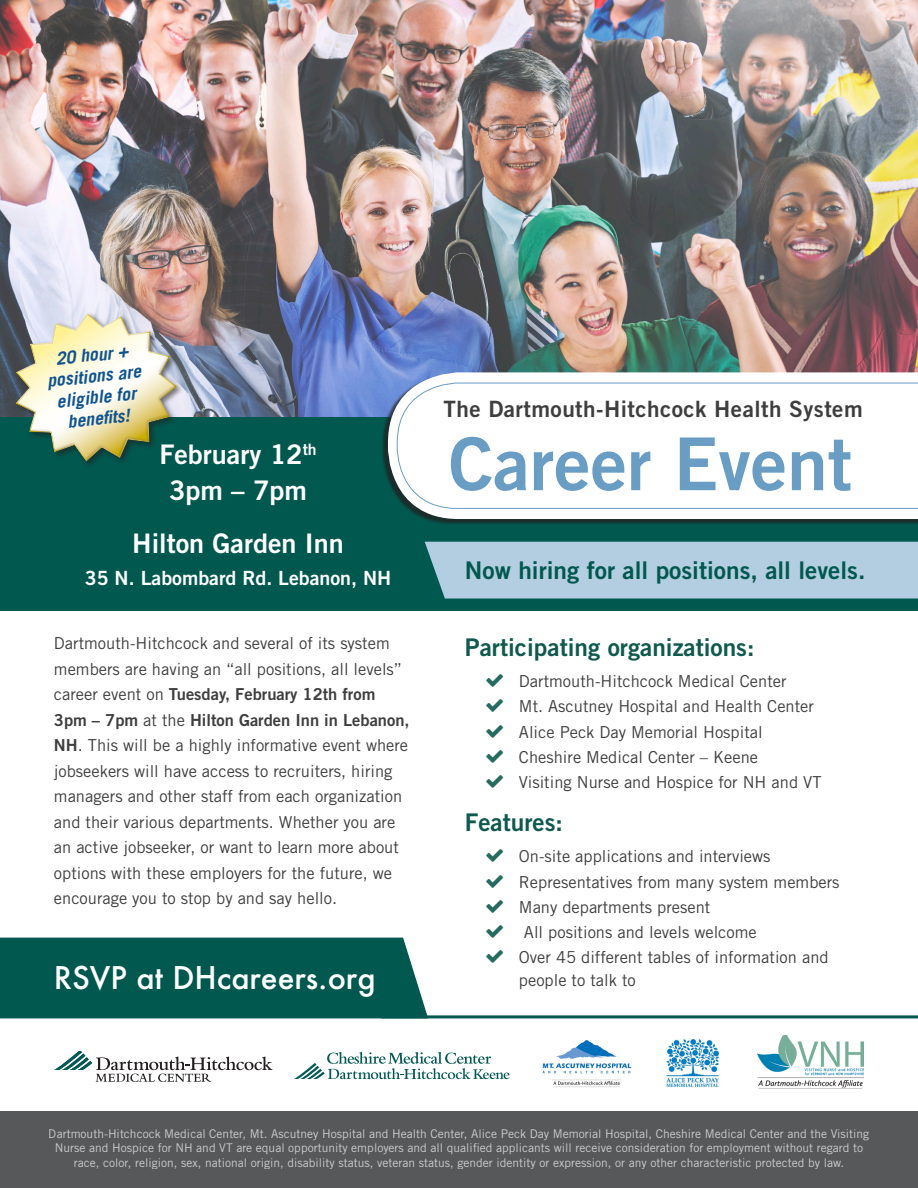
<style>
.page{position:relative;width:918px;height:1188px;background:#fff}
.page>*{position:absolute;margin:0;border:0;box-sizing:border-box;transform-origin:0 0}
.t1{font:73.05px "Trade Gothic Bold Two";color:#699dc4}
.t2{font:500 30.45px "Futura";color:#fff}
.t3{font:27px "Trade Gothic Bold Two";color:#fff}
.t4{font:24.3px "Trade Gothic Bold Two";color:#0f594e}
.t5{font:24.3px "Trade Gothic Bold Two";color:#00584f}
.t6{font:22.5px "Trade Gothic Bold Two";letter-spacing:.02em;color:#3e3e3f}
.t7{font:19.65px "Trade Gothic Bold Two";color:#fff}
.t8{font:italic 700 17.7px/21.3px "Trade Gothic";color:#0f5391;text-align:center}
.t9{font:16.5px/25.5px "Trade Gothic";color:#3e3e3f}
.t10{font:12px/14.4px "Trade Gothic";color:#fff;text-align:center}
.s1{font-family:"Trade Gothic Bold Two"}
</style>
<div class="page">
<img style="left:0;top:0;width:918px;height:417px">
<div style="left:0;top:1112px;width:918px;height:76px;background:#57585a"></div>
<div style="left:0;top:417px;width:918px;height:194px;background:#00584f"></div>
<img style="left:666px;top:1039px;width:54px;height:48px">
<svg style="left:294px;top:1052px;width:216px;height:27px"></svg>
<svg style="left:54px;top:1051px;width:219px;height:31px"></svg>
<img style="left:542px;top:1040px;width:90px;height:47px">
<img style="left:758px;top:1036px;width:106px;height:52px">
<div style="left:382px;top:373px;width:536px;height:152px;background:#231f20;opacity:.75"></div>
<svg style="left:388px;top:372px;width:530px;height:147px"></svg>
<div style="left:397px;top:383px;width:521px;height:126px;background:#fff"></div>
<div style="left:425px;top:542px;width:493px;height:57px;background:#b4cee1"></div>
<div style="left:0;top:938px;width:427px;height:80px;background:#00584f"></div>
<hr style="left:382px;top:1015px;width:536px;height:3px;background:#00584f">
<svg style="left:5px;top:303px;width:179px;height:162px"></svg>
<p class="t8" style="left:44px;top:349px;width:96px;rotate:-6deg">20 hour + positions are eligible for benefi ts!</p>
<p class="t6" style="left:443px;top:395px;width:421px">The Dartmouth-Hitchcock Health System</p>
<p class="t1" style="left:449px;top:419px;width:405px">Career Event</p>
<p class="t3" style="left:159px;top:437px;width:159px">February 12<sup>th</sup></p>
<p class="t3" style="left:169px;top:473px;width:139px">3pm – 7pm</p>
<p class="t3" style="left:132px;top:527px;width:213px">Hilton Garden Inn</p>
<p class="t7" style="left:85px;top:565px;width:308px">35 N. Labombard Rd. Lebanon, NH</p>
<p class="t5" style="left:465px;top:555px;width:402px">Now hiring for all positions, all levels.</p>
<p class="t9" style="left:54px;top:630px;width:357px">Dartmouth-Hitchcock and several of its system members are having an “all positions, all levels” career event on <span class="s1">Tuesday, February 12th from 3pm – 7pm</span> at the <span class="s1">Hilton Garden Inn in Lebanon, NH</span>. This will be a highly informative event where jobseekers will have access to recruiters, hiring managers and other staff from each organization and their various departments. Whether you are an active jobseeker, or want to learn more about options with these employers for the future, we encourage you to stop by and say hello.</p>
<p class="t4" style="left:465px;top:632px;width:291px">Participating organizations:</p>
<p class="t9" style="left:519px;top:668px;width:269px">Dartmouth-Hitchcock Medical Center</p>
<p class="t9" style="left:519px;top:694px;width:297px">Mt. Ascutney Hospital and Health Center</p>
<p class="t9" style="left:519px;top:719px;width:245px">Alice Peck Day Memorial Hospital</p>
<p class="t9" style="left:519px;top:744px;width:241px">Cheshire Medical Center – Keene</p>
<p class="t9" style="left:519px;top:769px;width:304px">Visiting Nurse and Hospice for NH and VT</p>
<p class="t4" style="left:465px;top:807px;width:100px">Features:</p>
<p class="t9" style="left:519px;top:844px;width:253px">On-site applications and interviews</p>
<p class="t9" style="left:519px;top:869px;width:322px">Representatives from many system members</p>
<p class="t9" style="left:519px;top:894px;width:193px">Many departments present</p>
<p class="t9" style="left:524px;top:919px;width:234px">All positions and levels welcome</p>
<p class="t9" style="left:519px;top:944px;width:311px">Over 45 different tables of information and</p>
<p class="t2" style="left:54px;top:957px;width:323px">RSVP at DHcareers.org</p>
<p class="t9" style="left:519px;top:967px;width:118px">people to talk to</p>
<p class="t10" style="left:49px;top:1126px;width:822px">Dartmouth-Hitchcock Medical Center, Mt. Ascutney Hospital and Health Center, Alice Peck Day Memorial Hospital, Cheshire Medical Center and the Visiting<br>Nurse and Hospice for NH and VT are equal opportunity employers and all qualified applicants will receive consideration for employment without regard to race, color, religion, sex, national origin, disability status, veteran status, gender identity or expression, or any other characteristic protected by law.</p>
</div>
